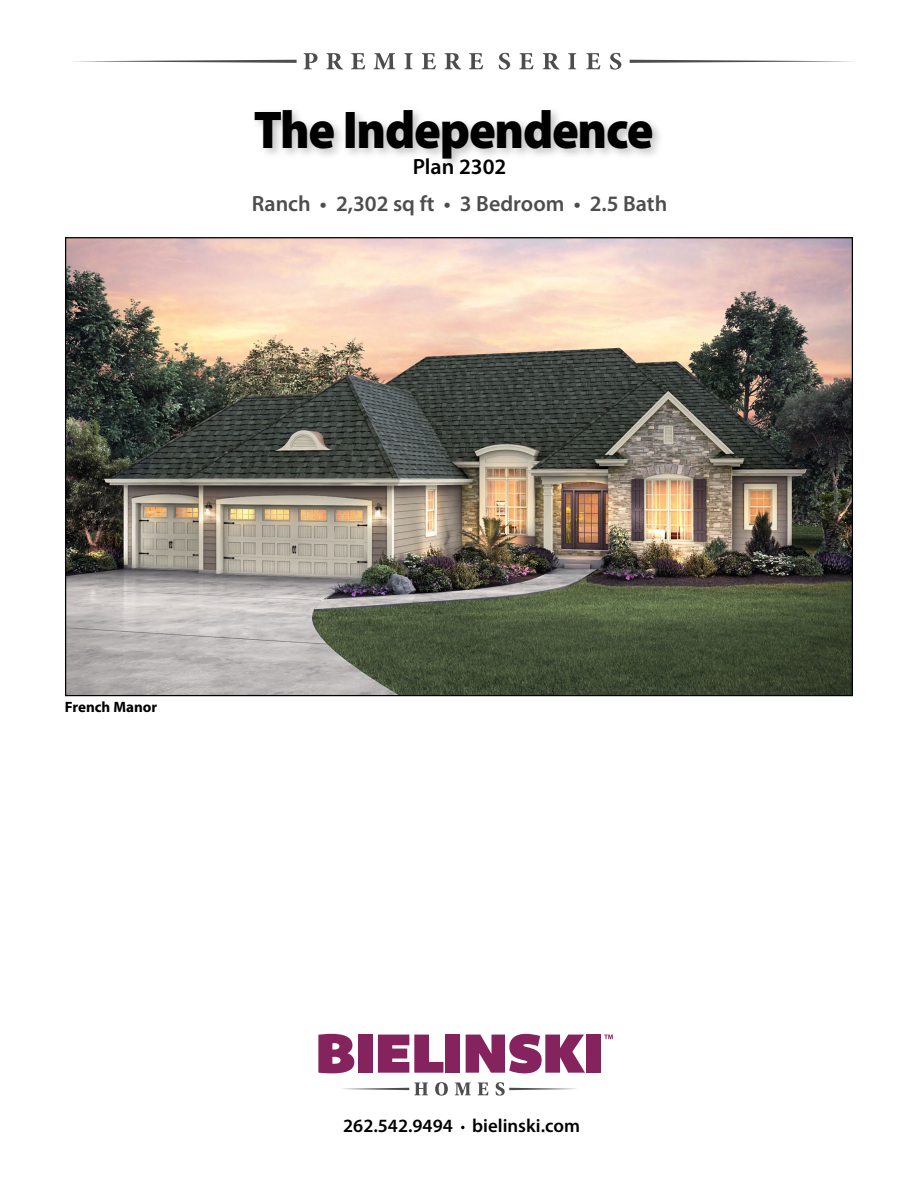
<style>
.page{position:relative;width:918px;height:1188px;background:#fff}
.page>*{position:absolute;margin:0;border:0;box-sizing:border-box;transform-origin:0 0}
.t1{font:900 53.4px "Myriad Pro";letter-spacing:-.025em;color:#000;scale:.93 1}
.t2{font:600 22.05px "Myriad Pro";color:#4d4d4f}
.t3{font:600 22.05px "Myriad Pro";color:#000}
.t4{font:300 condensed 21px "Myriad Pro";letter-spacing:.18em;color:#4d4d4f;scale:1.35 1}
.t5{font:600 18.75px "Myriad Pro";color:#000}
.t6{font:700 15px "Myriad Pro";color:#000}
</style>
<div class="page">
<svg style="left:604px;top:1035px;width:9px;height:4px"></svg>
<svg style="left:318px;top:1034px;width:36px;height:39px"></svg>
<div style="left:358px;top:1035px;width:14px;height:38px;background:#84235e"></div>
<svg style="left:378px;top:1035px;width:65px;height:38px"></svg>
<div style="left:445px;top:1035px;width:15px;height:38px;background:#84235e"></div>
<svg style="left:466px;top:1034px;width:119px;height:39px"></svg>
<div style="left:586px;top:1035px;width:15px;height:38px;background:#84235e"></div>
<svg style="left:342px;top:1083px;width:86px;height:12px"></svg>
<svg style="left:435px;top:1082px;width:13px;height:14px"></svg>
<svg style="left:455px;top:1083px;width:16px;height:12px"></svg>
<svg style="left:478px;top:1083px;width:10px;height:12px"></svg>
<svg style="left:496px;top:1082px;width:80px;height:14px"></svg>
<svg style="left:461px;top:1126px;width:4px;height:3px"></svg>
<img style="left:67px;top:239px;width:784px;height:455px">
<div style="left:251px;top:106px;width:413px;height:65px;background:#000;opacity:.25"></div>
<svg style="left:74px;top:60px;width:223px;height:3px"></svg>
<svg style="left:629px;top:60px;width:223px;height:3px"></svg>
<svg style="left:304px;top:53px;width:14px;height:16px"></svg>
<svg style="left:326px;top:53px;width:17px;height:17px"></svg>
<svg style="left:351px;top:53px;width:14px;height:16px"></svg>
<svg style="left:374px;top:53px;width:21px;height:16px"></svg>
<svg style="left:405px;top:53px;width:7px;height:16px"></svg>
<svg style="left:422px;top:53px;width:14px;height:16px"></svg>
<svg style="left:445px;top:53px;width:16px;height:17px"></svg>
<svg style="left:469px;top:53px;width:14px;height:16px"></svg>
<svg style="left:499px;top:53px;width:11px;height:17px"></svg>
<svg style="left:519px;top:53px;width:14px;height:16px"></svg>
<svg style="left:543px;top:53px;width:16px;height:17px"></svg>
<svg style="left:568px;top:53px;width:8px;height:16px"></svg>
<svg style="left:586px;top:53px;width:14px;height:16px"></svg>
<svg style="left:610px;top:53px;width:11px;height:17px"></svg>
<h1 class="t1" style="left:254px;top:94px;width:431px">The Independence</h1>
<p class="t4" style="left:416px;top:184px;width:60px">SERIES</p>
<p class="t3" style="left:413px;top:153px;width:95px">Plan 2302</p>
<p class="t2" style="left:252px;top:190px;width:417px">Ranch • 2,302 sq ft • 3 Bedroom • 2.5 Bath</p>
<p class="t6" style="left:65px;top:698px;width:94px">French Manor</p>
<p class="t5" style="left:343px;top:1114px;width:238px">262.542.9494 bielinski.com</p>
</div>
